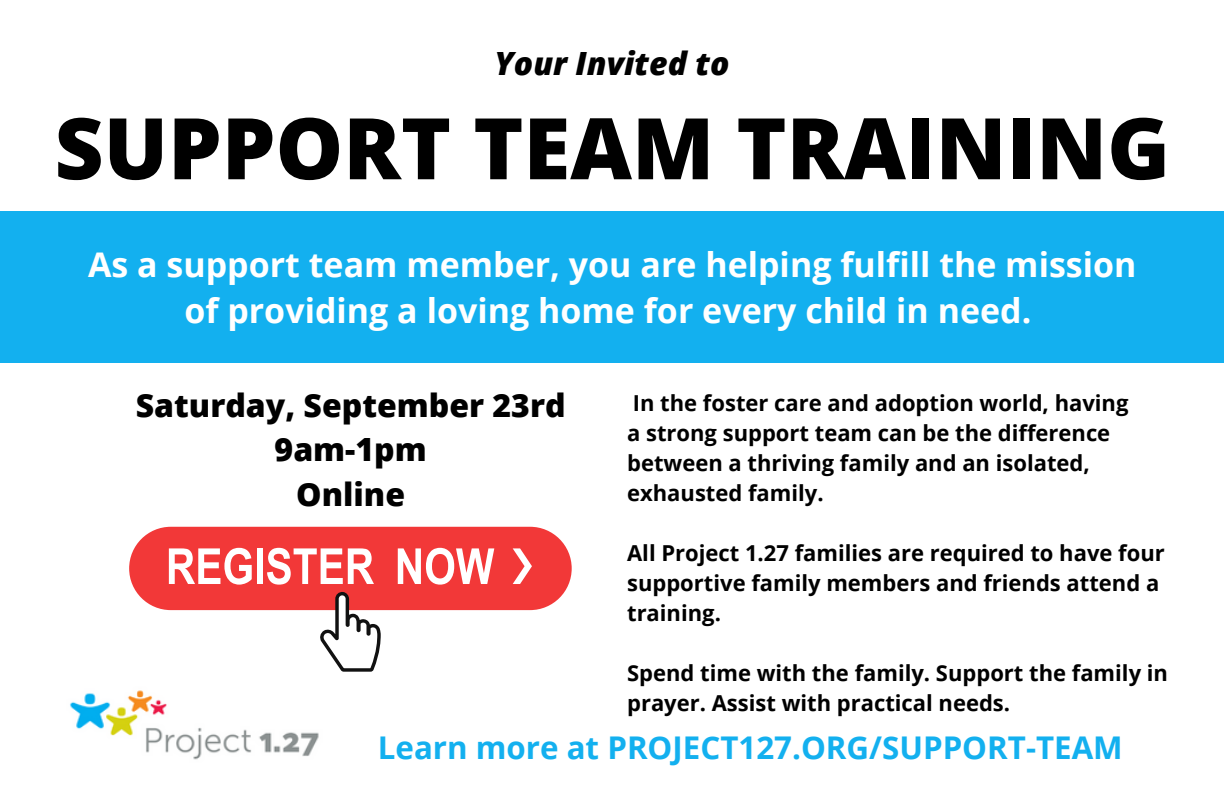
<style>
.page{position:relative;width:1224px;height:792px;background:#fff}
.page>*{position:absolute;margin:0;border:0;box-sizing:border-box;transform-origin:0 0}
.t1{font:800 85px "Open Sans";color:#000}
.t2{font:700 34px/46.4px "Open Sans";color:#fff;text-align:center}
.t3{font:800 32px "Open Sans";color:#000}
.t4{font:italic 800 32px "Open Sans";color:#000}
.t5{font:700 31.4px "Open Sans";color:#13b0ef}
.t6{font:700 22px/30px "Open Sans";color:#000}
</style>
<div class="page">
<img style="left:70px;top:690px;width:249px;height:70px">
<div style="left:0;top:211px;width:1224px;height:152px;background:#13b0ef"></div>
<div style="left:129px;top:527px;width:443px;height:83px;background:#f23838;border-radius:42px"></div>
<svg style="left:319px;top:592px;width:62px;height:80px"></svg>
<svg style="left:169px;top:548px;width:83px;height:37px"></svg>
<div style="left:257px;top:548px;width:6px;height:36px;background:#fff"></div>
<svg style="left:267px;top:548px;width:107px;height:37px"></svg>
<svg style="left:398px;top:548px;width:96px;height:37px"></svg>
<svg style="left:513px;top:548px;width:19px;height:36px"></svg>
<p class="t4" style="left:495px;top:41px;width:236px">Your Invited to</p>
<p class="t1" style="left:55px;top:88px;width:1117px">SUPPORT TEAM TRAINING</p>
<p class="t2" style="left:88px;top:240px;width:1050px">As a support team member, you are helping fulfill the mission of providing a loving home for every child in need.</p>
<p class="t3" style="left:136px;top:383px;width:431px">Saturday, September 23rd</p>
<p class="t3" style="left:275px;top:427px;width:154px">9am-1pm</p>
<p class="t3" style="left:296px;top:471px;width:110px">Online</p>
<p class="t6" style="left:633px;top:388px;width:497px">In the foster care and adoption world, having</p>
<p class="t6" style="left:627px;top:418px;width:485px">a strong support team can be the difference between a thriving family and an isolated, exhausted family.</p>
<p class="t6" style="left:627px;top:538px;width:539px">All Project 1.27 families are required to have four supportive family members and friends attend a training.</p>
<p class="t6" style="left:627px;top:658px;width:542px">Spend time with the family. Support the family in prayer. Assist with practical needs.</p>
<p class="t5" style="left:378px;top:726px;width:746px">Learn more at PROJECT127.ORG/SUPPORT-TEAM</p>
</div>
